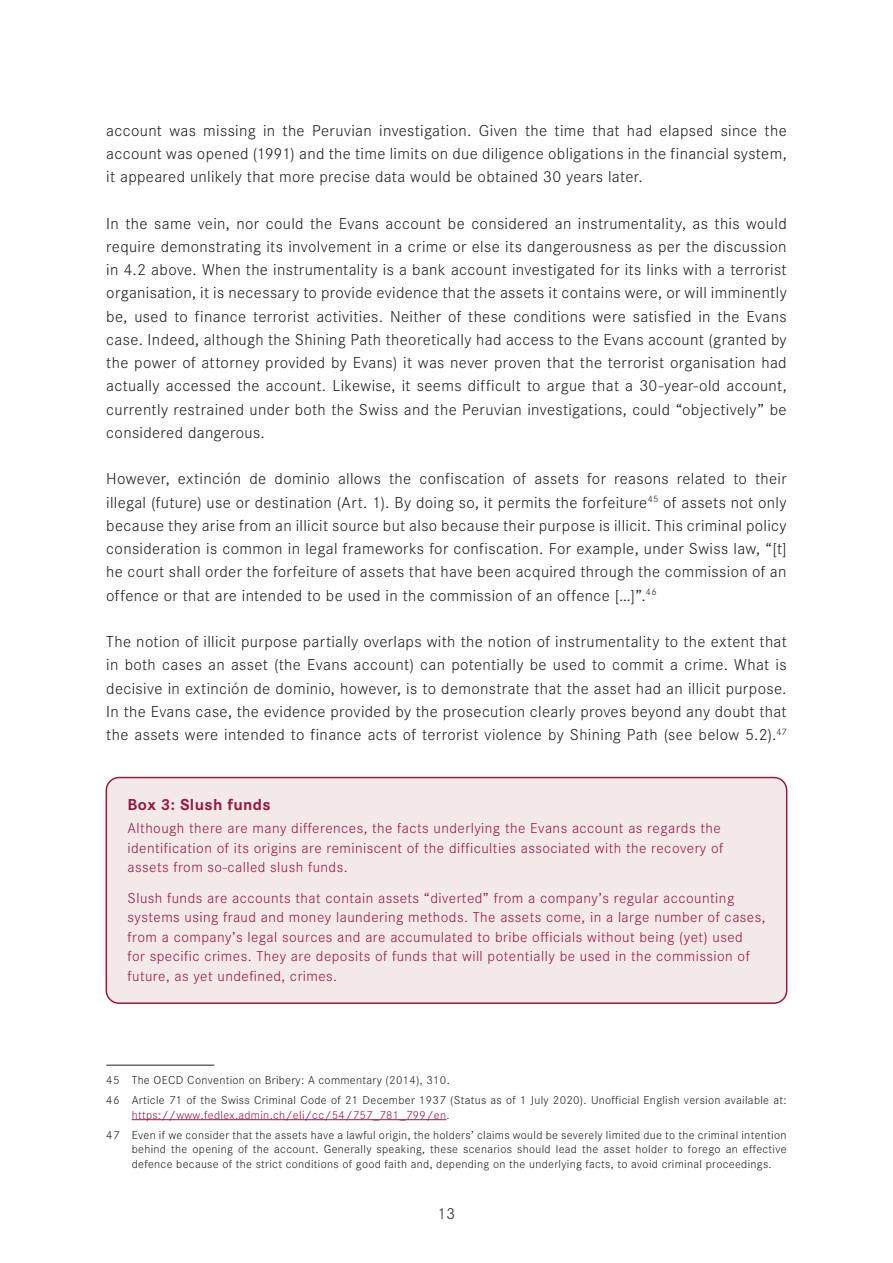
<style>
.page{position:relative;width:893px;height:1263px;background:#fff}
.page>*{position:absolute;margin:0;border:0;box-sizing:border-box;transform-origin:0 0}
.t1{font:300 16.5px/23.2px "Corporate S";letter-spacing:.02em;color:#231f20;text-align:justify}
.Box{font:700 16.5px "Corporate S";letter-spacing:.02em;color:#971b44}
.Box-2{font:300 15px/19.5px "Corporate S";letter-spacing:.03em;color:#971b44}
.Footnotes{font:300 12px/14.2px "Corporate S";letter-spacing:.025em;color:#231f20}
.s1{color:#971b44}
</style>
<div class="page">
<div style="left:106px;top:777px;width:681px;height:226px;background:#f4e9e9;border-radius:13px"></div>
<div style="left:106px;top:777px;width:681px;height:227px;border:2px solid #971b44;border-radius:13px"></div>
<hr style="left:106px;top:1065px;width:108px;height:1px;background:#231f20">
<hr style="left:132px;top:1119px;width:314px;height:1px;background:#971b44">
<p class="t1" style="left:106px;top:119px;width:682px">account was missing in the Peruvian investigation. Given the time that had elapsed since the account was opened (1991) and the time limits on due diligence obligations in the financial system, it appeared unlikely that more precise data would be obtained 30 years later.</p>
<p class="t1" style="left:106px;top:212px;width:682px">In the same vein, nor could the Evans account be considered an instrumentality, as this would require demonstrating its involvement in a crime or else its dangerousness as per the discussion in 4.2 above. When the instrumentality is a bank account investigated for its links with a terrorist organisation, it is necessary to provide evidence that the assets it contains were, or will imminently be, used to finance terrorist activities. Neither of these conditions were satisfied in the Evans case. Indeed, although the Shining Path theoretically had access to the Evans account (granted by the power of attorney provided by Evans) it was never proven that the terrorist organisation had actually accessed the account. Likewise, it seems difficult to argue that a 30-year-old account, currently restrained under both the Swiss and the Peruvian investigations, could “objectively” be considered dangerous.</p>
<p class="t1" style="left:106px;top:467px;width:682px">However, extinción de dominio allows the confiscation of assets for reasons related to their illegal (future) use or destination (Art. 1). By doing so, it permits the forfeiture<sup>45</sup> of assets not only because they arise from an illicit source but also because their purpose is illicit. This criminal policy consideration is common in legal frameworks for confiscation. For example, under Swiss law, “[t] he court shall order the forfeiture of assets that have been acquired through the commission of an offence or that are intended to be used in the commission of an offence […]”.<sup>46</sup></p>
<p class="t1" style="left:106px;top:630px;width:682px">The notion of illicit purpose partially overlaps with the notion of instrumentality to the extent that in both cases an asset (the Evans account) can potentially be used to commit a crime. What is decisive in extinción de dominio, however, is to demonstrate that the asset had an illicit purpose.<br>In the Evans case, the evidence provided by the prosecution clearly proves beyond any doubt that the assets were intended to finance acts of terrorist violence by Shining Path (see below 5.2).<sup>47</sup></p>
<p class="Box" style="left:128px;top:795px;width:145px">Box 3: Slush funds</p>
<p class="Box-2" style="left:128px;top:818px;width:597px">Although there are many differences, the facts underlying the Evans account as regards the identification of its origins are reminiscent of the difficulties associated with the recovery of assets from so-called slush funds.</p>
<p class="Box-2" style="left:128px;top:888px;width:639px">Slush funds are accounts that contain assets “diverted” from a company’s regular accounting systems using fraud and money laundering methods. The assets come, in a large number of cases, from a company’s legal sources and are accumulated to bribe officials without being (yet) used<br>for specific crimes. They are deposits of funds that will potentially be used in the commission of future, as yet undefined, crimes.</p>
<p class="Footnotes" style="left:106px;top:1073px;width:345px">45 The OECD Convention on Bribery: A commentary (2014), 310.</p>
<p class="Footnotes" style="left:132px;top:1093px;width:656px;text-indent:-26px">46 Article 71 of the Swiss Criminal Code of 21 December 1937 (Status as of 1 July 2020). Unofficial English version available at: <span class="s1">https://www.fedlex.admin.ch/eli/cc/54/757_781_799/en</span>.</p>
<p class="Footnotes" style="left:132px;top:1128px;width:656px;text-align:justify;text-indent:-26px">47 Even if we consider that the assets have a lawful origin, the holders’ claims would be severely limited due to the criminal intention behind the opening of the account. Generally speaking, these scenarios should lead the asset holder to forego an effective defence because of the strict conditions of good faith and, depending on the underlying facts, to avoid criminal proceedings.</p>
<p class="t1" style="left:438px;top:1202px;width:19px">13</p>
</div>
